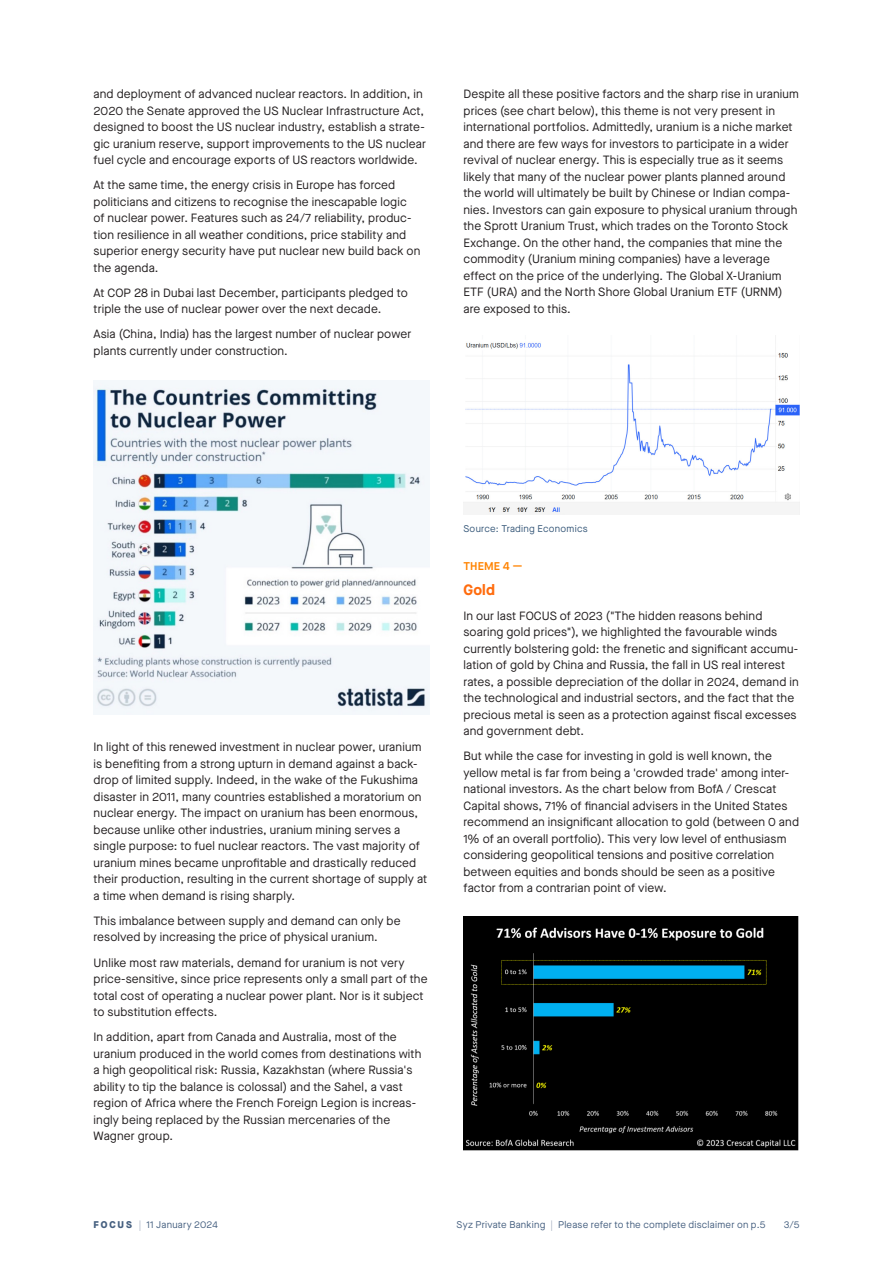
<style>
.page{position:relative;width:893px;height:1263px;background:#fff}
.page>*{position:absolute;margin:0;border:0;box-sizing:border-box;transform-origin:0 0}
.Title_1__orange{font:700 15px "Maison Neue";color:#ff6c0e}
.Text_std{font:12px/16.5px "Maison Neue";letter-spacing:.01em;color:#231f20}
.Story_n{font:600 11.25px "Maison Neue";letter-spacing:.01em;color:#ff8300}
.t1{font:9.75px "Maison Neue";letter-spacing:.025em;color:#466080}
.t2{font:9.75px "Maison Neue";letter-spacing:.03em;color:#38597a}
.s1{font-weight:800}
.s2{color:#a2acbe}
</style>
<div class="page">
<img style="left:94px;top:381px;width:335px;height:333px">
<img style="left:463px;top:336px;width:336px;height:178px">
<img style="left:463px;top:916px;width:336px;height:235px">
<p class="Text_std" style="left:94px;top:86px;width:334px">and deployment of advanced nuclear reactors. In addition, in 2020 the Senate approved the US Nuclear Infrastructure Act, designed to boost the US nuclear industry, establish a strate&shy;gic uranium reserve, support improvements to the US nuclear fuel cycle and encourage exports of US reactors worldwide.</p>
<p class="Text_std" style="left:94px;top:177px;width:328px">At the same time, the energy crisis in Europe has forced politicians and citizens to recognise the inescapable logic of nuclear power. Features such as 24/7 reliability, produc&shy;tion resilience in all weather conditions, price stability and superior energy security have put nuclear new build back on the agenda.</p>
<p class="Text_std" style="left:94px;top:284px;width:316px">At COP 28 in Dubai last December, participants pledged to triple the use of nuclear power over the next decade.</p>
<p class="Text_std" style="left:94px;top:326px;width:319px">Asia (China, India) has the largest number of nuclear power plants currently under construction.</p>
<p class="Text_std" style="left:463px;top:86px;width:337px">Despite all these positive factors and the sharp rise in uranium prices (see chart below), this theme is not very present in international portfolios. Admittedly, uranium is a niche market and there are few ways for investors to participate in a wider revival of nuclear energy. This is especially true as it seems likely that many of the nuclear power plants planned around the world will ultimately be built by Chinese or Indian compa&shy;nies. Investors can gain exposure to physical uranium through the Sprott Uranium Trust, which trades on the Toronto Stock Exchange. On the other hand, the companies that mine the commodity (Uranium mining companies) have a leverage effect on the price of the underlying. The Global X-Uranium ETF (URA) and the North Shore Global Uranium ETF (URNM) are exposed to this.</p>
<p class="Text_std" style="left:94px;top:739px;width:335px">In light of this renewed investment in nuclear power, uranium is benefiting from a strong upturn in demand against a back&shy;drop of limited supply. Indeed, in the wake of the Fukushima disaster in 2011, many countries established a moratorium on nuclear energy. The impact on uranium has been enormous, because unlike other industries, uranium mining serves a single purpose: to fuel nuclear reactors. The vast majority of uranium mines became unprofitable and drastically reduced their production, resulting in the current shortage of supply at a time when demand is rising sharply.</p>
<p class="Text_std" style="left:94px;top:912px;width:309px">This imbalance between supply and demand can only be resolved by increasing the price of physical uranium.</p>
<p class="Text_std" style="left:94px;top:954px;width:335px">Unlike most raw materials, demand for uranium is not very price-sensitive, since price represents only a small part of the total cost of operating a nuclear power plant. Nor is it subject to substitution effects.</p>
<p class="Text_std" style="left:94px;top:1028px;width:329px">In addition, apart from Canada and Australia, most of the uranium produced in the world comes from destinations with a high geopolitical risk: Russia, Kazakhstan (where Russia's ability to tip the balance is colossal) and the Sahel, a vast region of Africa where the French Foreign Legion is increas&shy;ingly being replaced by the Russian mercenaries of the Wagner group.</p>
<p class="t2" style="left:463px;top:522px;width:126px">Source: Trading Economics</p>
<p class="Story_n" style="left:463px;top:558px;width:60px">THEME 4 —</p>
<p class="Title_1__orange" style="left:463px;top:579px;width:33px">Gold</p>
<p class="Text_std" style="left:463px;top:607px;width:337px">In our last FOCUS of 2023 ("The hidden reasons behind soaring gold prices"), we highlighted the favourable winds currently bolstering gold: the frenetic and significant accumu&shy;lation of gold by China and Russia, the fall in US real interest rates, a possible depreciation of the dollar in 2024, demand in the technological and industrial sectors, and the fact that the precious metal is seen as a protection against fiscal excesses and government debt.</p>
<p class="Text_std" style="left:463px;top:748px;width:337px">But while the case for investing in gold is well known, the yellow metal is far from being a 'crowded trade' among inter&shy;national investors. As the chart below from BofA / Crescat Capital shows, 71% of financial advisers in the United States recommend an insignificant allocation to gold (between 0 and 1% of an overall portfolio). This very low level of enthusiasm considering geopolitical tensions and positive correlation between equities and bonds should be seen as a positive factor from a contrarian point of view.</p>
<p class="t1" style="left:94px;top:1218px;width:126px"><span class="s1">F O C U S</span> <span class="s2">|</span> 11 January 2024</p>
<p class="t1" style="left:457px;top:1218px;width:310px">Syz Private Banking <span class="s2">|</span> Please refer to the complete disclaimer on p.5</p>
<p class="t1" style="left:784px;top:1218px;width:17px">3/5</p>
</div>
